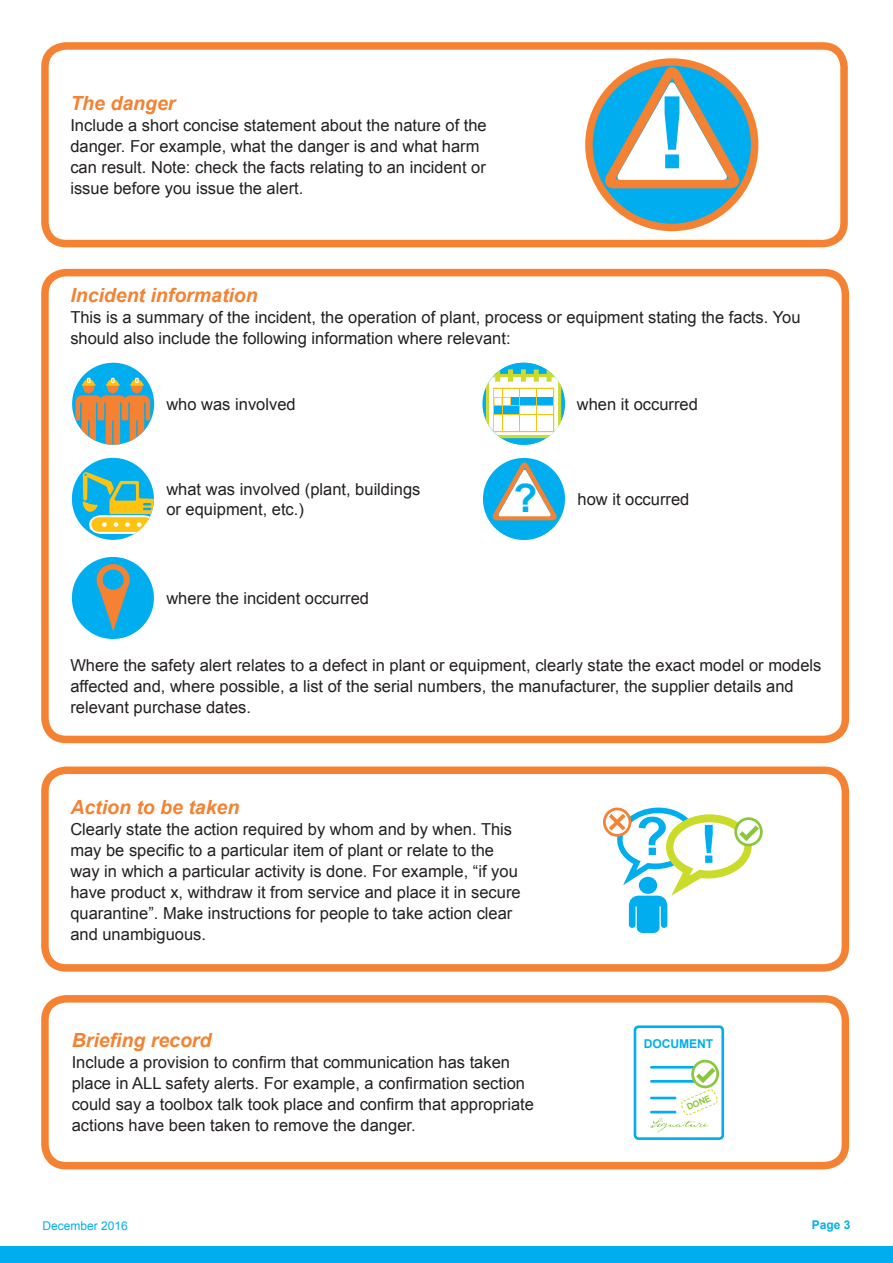
<style>
.page{position:relative;width:893px;height:1263px;background:#fff}
.page>*{position:absolute;margin:0;border:0;box-sizing:border-box;transform-origin:0 0}
.t1{font:700 100.35px "Arial";color:#00aeef}
.t2{font:700 53.1px "Arial";color:#00aeef}
.t3{font:700 39px "Arial";color:#00aeef}
.t4{font:italic 700 19.5px "Arial";color:#f48232}
.t5{font:16.5px/21px "Arial";color:#231f20}
.t6{font:700 12.15px "Arial";letter-spacing:-.01em;color:#00aeef}
.t7{font:12px "Arial";color:#00aeef}
.t8{font:700 12px "Arial";color:#00aeef}
.t9{font:700 8.7px "Arial";color:#8bc63e}
</style>
<div class="page">
<div style="left:41px;top:269px;width:808px;height:474px;border:8px solid #f48232;border-radius:21px"></div>
<div style="left:41px;top:766px;width:808px;height:206px;border:8px solid #f48232;border-radius:21px"></div>
<svg style="left:604px;top:809px;width:26px;height:26px"></svg>
<div style="left:603px;top:807px;width:28px;height:30px;border:3px solid #f48232;border-radius:50%"></div>
<div style="left:734px;top:817px;width:29px;height:29px;border:3px solid #8bc63e;border-radius:50%"></div>
<svg style="left:609px;top:807px;width:150px;height:126px"></svg>
<div style="left:41px;top:995px;width:808px;height:174px;border:8px solid #f48232;border-radius:21px"></div>
<div style="left:41px;top:42px;width:807px;height:205px;border:8px solid #f48232;border-radius:21px"></div>
<div style="left:0;top:1246px;width:893px;height:17px;background:#00aeef"></div>
<div style="left:634px;top:1025px;width:90px;height:115px;border:3px solid #00aeef;border-radius:4px"></div>
<hr style="left:651px;top:1066px;width:56px;height:2px;background:#00aeef">
<svg style="left:693px;top:1061px;width:25px;height:26px"></svg>
<div style="left:691px;top:1060px;width:28px;height:28px;border:3px solid #8bc63e;border-radius:50%"></div>
<svg style="left:650px;top:1068px;width:68px;height:64px"></svg>
<svg style="left:589px;top:62px;width:166px;height:165px;background:#3ba3c0"></svg>
<div style="left:585px;top:58px;width:173px;height:173px;border:8px solid #f48232;border-radius:50%"></div>
<svg style="left:598px;top:62px;width:141px;height:151px"></svg>
<div style="left:72px;top:458px;width:82px;height:82px;background:#00aeef;border-radius:50%"></div>
<svg style="left:82px;top:472px;width:72px;height:68px"></svg>
<div style="left:72px;top:557px;width:82px;height:82px;background:#00aeef;border-radius:50%"></div>
<svg style="left:97px;top:564px;width:33px;height:68px"></svg>
<div style="left:483px;top:458px;width:82px;height:82px;background:#00aeef;border-radius:50%"></div>
<svg style="left:489px;top:460px;width:68px;height:72px"></svg>
<div style="left:72px;top:363px;width:82px;height:82px;background:#00aeef;border-radius:50%"></div>
<div style="left:83px;top:381px;width:11px;height:12px;background:#f48232;border-radius:50%"></div>
<svg style="left:82px;top:378px;width:14px;height:8px"></svg>
<div style="left:107px;top:381px;width:12px;height:12px;background:#f48232;border-radius:50%"></div>
<svg style="left:106px;top:378px;width:14px;height:8px"></svg>
<div style="left:131px;top:381px;width:12px;height:12px;background:#f48232;border-radius:50%"></div>
<svg style="left:76px;top:395px;width:74px;height:50px"></svg>
<svg style="left:130px;top:378px;width:14px;height:8px"></svg>
<svg style="left:483px;top:363px;width:82px;height:82px"></svg>
<svg style="left:486px;top:369px;width:75px;height:69px"></svg>
<div style="left:503px;top:415px;width:7px;height:7px;background:#fff"></div>
<div style="left:537px;top:415px;width:7px;height:7px;background:#fff"></div>
<div style="left:520px;top:424px;width:7px;height:7px;background:#fff"></div>
<div style="left:503px;top:424px;width:7px;height:7px;background:#fff"></div>
<div style="left:537px;top:424px;width:7px;height:7px;background:#fff"></div>
<div style="left:529px;top:415px;width:7px;height:7px;background:#fff"></div>
<div style="left:520px;top:415px;width:7px;height:7px;background:#fff"></div>
<div style="left:512px;top:415px;width:7px;height:7px;background:#fff"></div>
<div style="left:529px;top:424px;width:7px;height:7px;background:#fff"></div>
<div style="left:512px;top:424px;width:7px;height:7px;background:#fff"></div>
<div style="left:529px;top:406px;width:7px;height:8px;background:#fff"></div>
<div style="left:537px;top:406px;width:7px;height:8px;background:#fff"></div>
<div style="left:520px;top:406px;width:7px;height:8px;background:#fff"></div>
<div style="left:494px;top:415px;width:8px;height:7px;background:#fff"></div>
<div style="left:546px;top:415px;width:7px;height:7px;background:#fff"></div>
<div style="left:494px;top:424px;width:8px;height:7px;background:#fff"></div>
<div style="left:546px;top:424px;width:7px;height:7px;background:#fff"></div>
<div style="left:503px;top:389px;width:7px;height:7px;background:#fff"></div>
<div style="left:512px;top:389px;width:7px;height:7px;background:#fff"></div>
<div style="left:520px;top:389px;width:7px;height:7px;background:#fff"></div>
<div style="left:529px;top:389px;width:7px;height:7px;background:#fff"></div>
<div style="left:537px;top:389px;width:7px;height:7px;background:#fff"></div>
<div style="left:512px;top:398px;width:7px;height:7px;background:#00aeef"></div>
<div style="left:520px;top:398px;width:7px;height:7px;background:#00aeef"></div>
<div style="left:529px;top:398px;width:7px;height:7px;background:#00aeef"></div>
<div style="left:537px;top:398px;width:7px;height:7px;background:#00aeef"></div>
<div style="left:503px;top:406px;width:7px;height:8px;background:#00aeef"></div>
<div style="left:512px;top:406px;width:7px;height:8px;background:#00aeef"></div>
<div style="left:546px;top:389px;width:7px;height:7px;background:#fff"></div>
<div style="left:546px;top:398px;width:7px;height:7px;background:#00aeef"></div>
<div style="left:546px;top:406px;width:7px;height:8px;background:#fff"></div>
<div style="left:494px;top:406px;width:8px;height:8px;background:#00aeef"></div>
<div style="left:494px;top:389px;width:8px;height:7px;background:#fff"></div>
<p class="t4" style="left:70px;top:91px;width:107px">The danger</p>
<p class="t5" style="left:70px;top:115px;width:418px">Include a short concise statement about the nature of the danger. For example, what the danger is and what harm can result. Note: check the facts relating to an incident or issue before you issue the alert.</p>
<h1 class="t1" style="left:655px;top:67px;width:35px">!</h1>
<p class="t4" style="left:70px;top:282px;width:189px">Incident information</p>
<p class="t5" style="left:70px;top:307px;width:732px">This is a summary of the incident, the operation of plant, process or equipment stating the facts. You should also include the following information where relevant:</p>
<p class="t5" style="left:166px;top:394px;width:131px">who was involved</p>
<p class="t5" style="left:166px;top:479px;width:256px;line-height:19.8px">what was involved (plant, buildings or equipment, etc.)</p>
<p class="t5" style="left:166px;top:588px;width:204px">where the incident occurred</p>
<p class="t5" style="left:577px;top:394px;width:123px">when it occurred</p>
<h3 class="t3" style="left:513px;top:472px;width:25px">?</h3>
<p class="t5" style="left:577px;top:489px;width:113px">how it occurred</p>
<p class="t5" style="left:70px;top:655px;width:753px">Where the safety alert relates to a defect in plant or equipment, clearly state the exact model or models affected and, where possible, a list of the serial numbers, the manufacturer, the supplier details and relevant purchase dates.</p>
<p class="t4" style="left:70px;top:794px;width:171px">Action to be taken</p>
<p class="t5" style="left:70px;top:819px;width:452px">Clearly state the action required by whom and by when. This may be specific to a particular item of plant or relate to the way in which a particular activity is done. For example, “if you have product x, withdraw it from service and place it in secure quarantine”. Make instructions for people to take action clear and unambiguous.</p>
<h2 class="t2" style="left:636px;top:805px;width:83px">? !</h2>
<p class="t4" style="left:72px;top:1028px;width:141px">Briefing record</p>
<p class="t5" style="left:72px;top:1052px;width:464px">Include a provision to confirm that communication has taken place in ALL safety alerts. For example, a confirmation section could say a toolbox talk took place and confirm that appropriate actions have been taken to remove the danger.</p>
<p class="t6" style="left:644px;top:1035px;width:71px">DOCUMENT</p>
<p class="t9" style="left:685px;top:1102px;width:27px;rotate:-23deg">DONE</p>
<p class="t7" style="left:42px;top:1217px;width:87px">December 2016</p>
<p class="t8" style="left:812px;top:1217px;width:40px">Page 3</p>
</div>
